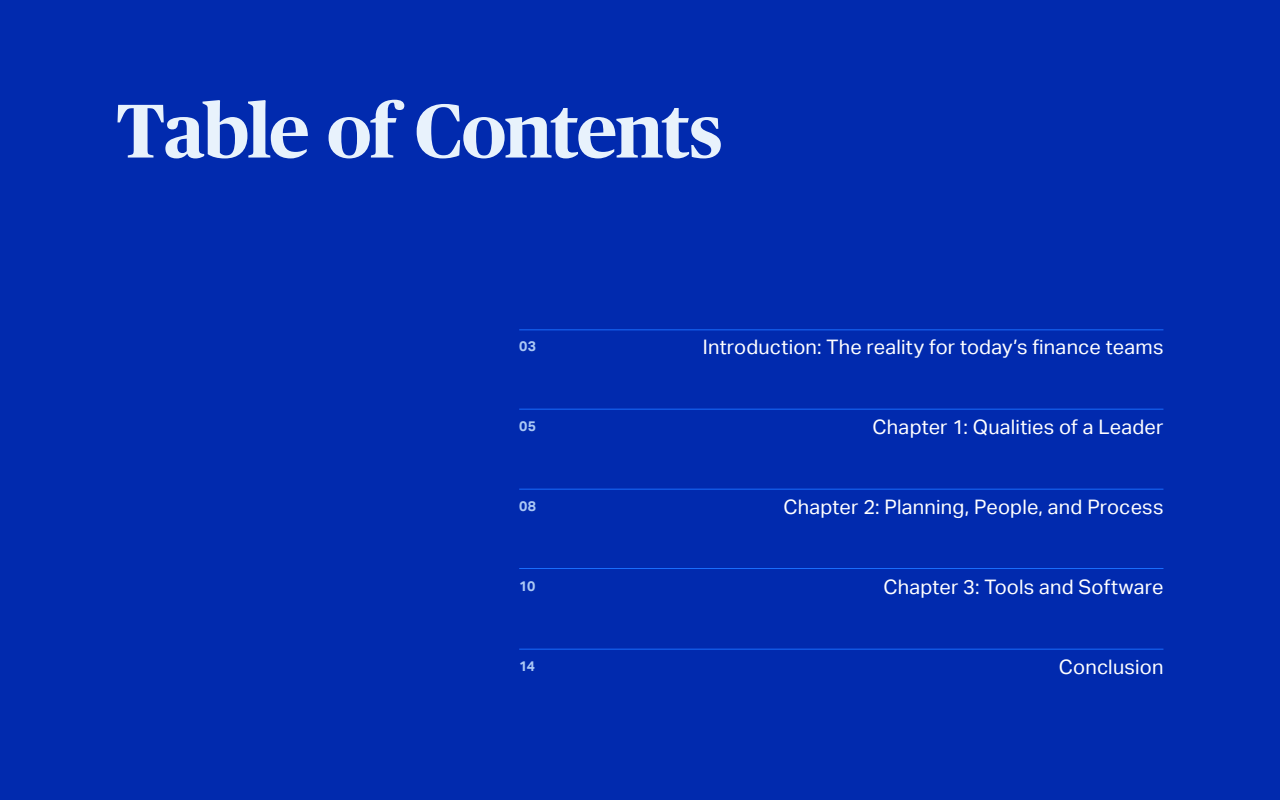
<style>
.page{position:relative;width:1280px;height:800px;background:#012aae}
.page>*{position:absolute;margin:0;border:0;box-sizing:border-box;transform-origin:0 0}
.t1{font:700 76px "Publico Headline";letter-spacing:-.02em;color:#e8f2fc}
.t2{font:20px "Aktiv Grotesk";letter-spacing:.01em;color:#fff}
.t3{font:700 14px "Aktiv Grotesk";letter-spacing:.02em;color:#abc8f5}
</style>
<div class="page">
<hr style="left:519px;top:329px;width:644px;height:1px;background:#1a6dfc">
<hr style="left:519px;top:489px;width:644px;height:1px;background:#1a6dfc">
<hr style="left:519px;top:409px;width:644px;height:1px;background:#1a6dfc">
<hr style="left:519px;top:568px;width:644px;height:1px;background:#1a6dfc">
<hr style="left:519px;top:649px;width:644px;height:1px;background:#1a6dfc">
<h1 class="t1" style="left:117px;top:76px;width:607px">Table of Contents</h1>
<p class="t3" style="left:519px;top:338px;width:18px">03</p>
<p class="t2" style="left:703px;top:335px;width:462px">Introduction: The reality for today’s finance teams</p>
<p class="t3" style="left:519px;top:418px;width:18px">05</p>
<p class="t2" style="left:873px;top:415px;width:292px">Chapter 1: Qualities of a Leader</p>
<p class="t3" style="left:519px;top:498px;width:18px">08</p>
<p class="t2" style="left:783px;top:495px;width:381px">Chapter 2: Planning, People, and Process</p>
<p class="t3" style="left:519px;top:578px;width:18px">10</p>
<p class="t2" style="left:883px;top:575px;width:282px">Chapter 3: Tools and Software</p>
<p class="t3" style="left:519px;top:658px;width:18px">14</p>
<p class="t2" style="left:1059px;top:655px;width:106px">Conclusion</p>
</div>
